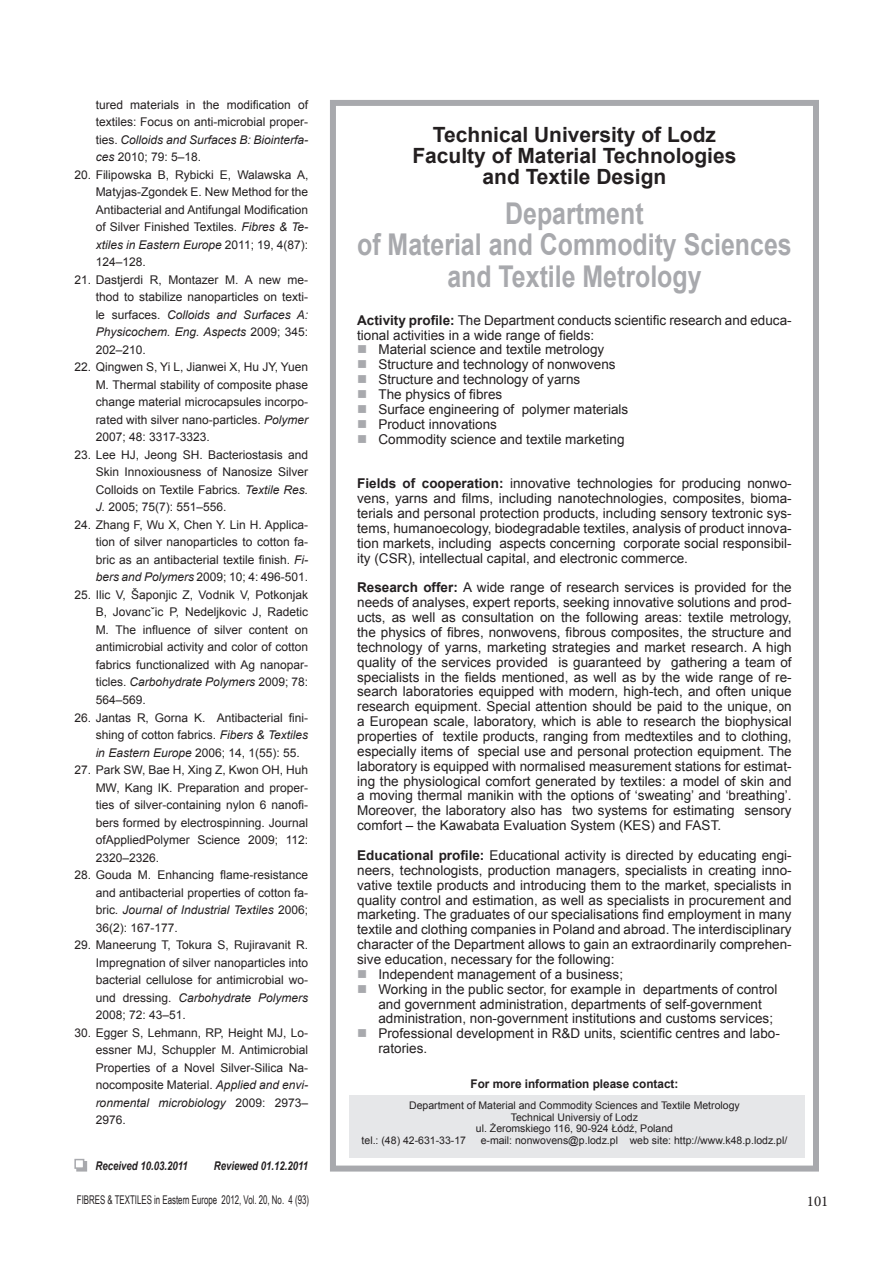
<style>
.page{position:relative;width:893px;height:1263px;background:#fff}
.page>*{position:absolute;margin:0;border:0;box-sizing:border-box;transform-origin:0 0}
.t1{font:700 30px/31.3px "Arial";color:#a8a9ad;text-align:center;scale:.83 1}
.t2{font:700 21px/20.9px "Arial";color:#231f20;text-align:center}
.t3{font:15px "Minion Pro";color:#231f20}
.t4{font:13.5px/14.9px "Arial";color:#231f20}
.t5{font:12px/17.5px "Arial";color:#231f20;text-align:justify}
.t6{font:12px "Arial Narrow";color:#231f20;scale:.8 1}
.t7{font:italic 700 12px "Arial";color:#231f20;scale:.8 1}
.t8{font:700 12px "Arial";color:#231f20}
.t9{font:10.5px "Arial";color:#231f20}
.s1{font-style:italic}
.s2{color:#241f20}
.s3{font-weight:700}
.s4{color:#a8a9ad}
</style>
<div class="page">
<div style="left:76px;top:1161px;width:11px;height:10px;background:#a8a9ad"></div>
<div style="left:74px;top:1159px;width:10px;height:10px;background:#fff;border:2px solid #a8a9ad"></div>
<div style="left:350px;top:1095px;width:455px;height:62px;background:#e6e7e9"></div>
<div style="left:330px;top:100px;width:489px;height:1071px;border:6px solid #a8a9ad"></div>
<p class="t5" style="left:96px;top:96px;width:214px">tured materials in the modification of textiles: Focus on anti-microbial proper&shy;ties. <span class="s1">Colloids and Surfaces B: Biointerfa&shy;ces</span> 2010; 79: 5–18.</p>
<p class="t5" style="left:96px;top:166px;width:214px;text-indent:-21px">20. Filipowska B, Rybicki E, Walawska A, Matyjas-Zgondek E. New Method for the Antibacterial and Antifungal Modification of Silver Finished Textiles. <span class="s1">Fibres &amp; Te&shy;xtiles in Eastern Europe</span> 2011; 19, 4(87):<br>124–128.</p>
<p class="t5" style="left:96px;top:271px;width:214px;text-indent:-21px">21. Dastjerdi R, Montazer M. A new me&shy;thod to stabilize nanoparticles on texti&shy;le surfaces. <span class="s1">Colloids and Surfaces A:<br>Physicochem. Eng. Aspects</span> 2009; 345:<br>202–210.</p>
<p class="t5" style="left:96px;top:358px;width:214px;text-indent:-21px">22. Qingwen S, Yi L, Jianwei X, Hu JY, Yuen M. Thermal stability of composite phase change material microcapsules incorpo&shy;rated with silver nano-particles. <span class="s1">Polymer </span>2007; 48: 3317-3323.</p>
<p class="t5" style="left:96px;top:446px;width:214px;text-indent:-21px">23. Lee HJ, Jeong SH. Bacteriostasis and Skin Innoxiousness of Nanosize Silver Colloids on Textile Fabrics<span class="s1">. Textile Res.<br>J.</span> 2005; 75(7): 551–556.</p>
<p class="t5" style="left:96px;top:516px;width:214px;text-indent:-21px">24. Zhang F, Wu X, Chen Y. Lin H. Applica&shy;tion of silver nanoparticles to cotton fa&shy;bric as an antibacterial textile finish. <span class="s1">Fi&shy;bers and Polymers</span> 2009; 10; 4: 496-501.</p>
<p class="t5" style="left:96px;top:586px;width:214px;text-indent:-21px">25. Ilic V, Šaponjic Z, Vodnik V, Potkonjak B, Jovancˇic P, Nedeljkovic J, Radetic M. The influence of silver content on antimicrobial activity and color of cotton fabrics functionalized with Ag nanopar&shy;ticles. <span class="s1">Carbohydrate Polymers</span> 2009; 78:<br>564–569.</p>
<p class="t5" style="left:96px;top:709px;width:214px;text-indent:-21px">26. Jantas R, Gorna K. Antibacterial fini&shy;shing of cotton fabrics. <span class="s1">Fibers &amp; Textiles in Eastern Europe</span> 2006; 14, 1(55): 55.</p>
<p class="t5" style="left:96px;top:761px;width:214px;text-indent:-21px">27. Park SW, Bae H, Xing Z, Kwon OH, Huh MW, Kang IK. Preparation and proper&shy;ties of silver-containing nylon 6 nanofi&shy;bers formed by electrospinning. <span class="s2">Journal ofAppliedPolymer Science 2009; 112:<br>2320–2326.</span></p>
<p class="t5" style="left:96px;top:866px;width:214px;text-indent:-21px">28. Gouda M. Enhancing flame-resistance and antibacterial properties of cotton fa&shy;bric<span class="s1">. Journal of Industrial Textiles</span> 2006; 36(2): 167-177.</p>
<p class="t5" style="left:96px;top:936px;width:214px;text-indent:-21px">29. Maneerung T, Tokura S, Rujiravanit R.<br>Impregnation of silver nanoparticles into bacterial cellulose for antimicrobial wo&shy;und dressing. <span class="s1">Carbohydrate Polymers </span>2008; 72: 43–51.</p>
<p class="t5" style="left:96px;top:1024px;width:214px;text-indent:-21px">30. Egger S, Lehmann, RP, Height MJ, Lo&shy;essner MJ, Schuppler M. Antimicrobial Properties of a Novel Silver-Silica Na&shy;nocomposite Material. <span class="s1">Applied and envi&shy;ronmental microbiology</span> 2009: 2973– 2976.</p>
<p class="t7" style="left:96px;top:1158px;width:117px">Received 10.03.2011</p>
<p class="t7" style="left:214px;top:1158px;width:120px">Reviewed 01.12.2011</p>
<h2 class="t2" style="left:412px;top:125px;width:326px">Technical University of Lodz<br>Faculty of Material Technologies and Textile Design</h2>
<h1 class="t1" style="left:357px;top:199px;width:525px">Department<br>of Material and Commodity Sciences and Textile Metrology</h1>
<p class="t4" style="left:357px;top:313px;width:436px"><span class="s3">Activity profile:</span> The Department conducts scientific research and educa&shy;tional activities in a wide range of fields:</p>
<p class="t4" style="left:357px;top:342px;width:249px"><span class="s4">■</span> Material science and textile metrology</p>
<p class="t4" style="left:357px;top:357px;width:260px"><span class="s4">■</span> Structure and technology of nonwovens</p>
<p class="t4" style="left:357px;top:372px;width:225px"><span class="s4">■</span> Structure and technology of yarns</p>
<p class="t4" style="left:357px;top:387px;width:147px"><span class="s4">■</span> The physics of fibres</p>
<p class="t4" style="left:357px;top:402px;width:273px"><span class="s4">■</span> Surface engineering of polymer materials</p>
<p class="t4" style="left:357px;top:417px;width:141px"><span class="s4">■</span> Product innovations</p>
<p class="t4" style="left:357px;top:432px;width:269px"><span class="s4">■</span> Commodity science and textile marketing</p>
<p class="t4" style="left:357px;top:476px;width:436px;text-align:justify"><span class="s3">Fields of cooperation:</span> innovative technologies for producing nonwo&shy;vens, yarns and films, including nanotechnologies, composites, bioma&shy;terials and personal protection products, including sensory textronic sys&shy;tems, humanoecology, biodegradable textiles, analysis of product innova&shy;tion markets, including aspects concerning corporate social responsibil&shy;ity (CSR), intellectual capital, and electronic commerce.</p>
<p class="t4" style="left:357px;top:580px;width:436px;text-align:justify"><span class="s3">Research offer:</span> A wide range of research services is provided for the needs of analyses, expert reports, seeking innovative solutions and prod&shy;ucts, as well as consultation on the following areas: textile metrology, the physics of fibres, nonwovens, fibrous composites, the structure and technology of yarns, marketing strategies and market research. A high quality of the services provided is guaranteed by gathering a team of specialists in the fields mentioned, as well as by the wide range of re&shy;search laboratories equipped with modern, high-tech, and often unique research equipment. Special attention should be paid to the unique, on a European scale, laboratory, which is able to research the biophysical properties of textile products, ranging from medtextiles and to clothing, especially items of special use and personal protection equipment. The laboratory is equipped with normalised measurement stations for estimat&shy;ing the physiological comfort generated by textiles: a model of skin and a moving thermal manikin with the options of ‘sweating’ and ‘breathing’.<br>Moreover, the laboratory also has two systems for estimating sensory comfort – the Kawabata Evaluation System (KES) and FAST.</p>
<p class="t4" style="left:357px;top:848px;width:436px;text-align:justify"><span class="s3">Educational profile:</span> Educational activity is directed by educating engi&shy;neers, technologists, production managers, specialists in creating inno&shy;vative textile products and introducing them to the market, specialists in quality control and estimation, as well as specialists in procurement and marketing. The graduates of our specialisations find employment in many textile and clothing companies in Poland and abroad. The interdisciplinary character of the Department allows to gain an extraordinarily comprehen&shy;sive education, necessary for the following:</p>
<p class="t4" style="left:357px;top:967px;width:267px"><span class="s4">■</span> Independent management of a business;</p>
<p class="t4" style="left:378px;top:982px;width:400px;text-indent:-21px"><span class="s4">■</span> Working in the public sector, for example in departments of control and government administration, departments of self-government administration, non-government institutions and customs services;</p>
<p class="t4" style="left:378px;top:1026px;width:403px;text-indent:-21px"><span class="s4">■</span> Professional development in R&amp;D units, scientific centres and labo&shy;ratories.</p>
<p class="t8" style="left:471px;top:1076px;width:209px">For more information please contact:</p>
<p class="t9" style="left:409px;top:1098px;width:332px">Department of Material and Commodity Sciences and Textile Metrology</p>
<p class="t9" style="left:511px;top:1110px;width:129px">Technical Universiy of Lodz</p>
<p class="t9" style="left:476px;top:1122px;width:199px">ul. Żeromskiego 116, 90-924 Łódź, Poland</p>
<p class="t9" style="left:362px;top:1134px;width:106px">tel.: (48) 42-631-33-17</p>
<p class="t9" style="left:481px;top:1134px;width:308px">e-mail: nonwovens@p.lodz.pl web site: http://www.k48.p.lodz.pl/</p>
<p class="t6" style="left:77px;top:1191px;width:292px">FIBRES &amp; TEXTILES in Eastern Europe 2012, Vol. 20, No. 4 (93)</p>
<p class="t3" style="left:807px;top:1191px;width:23px">101</p>
</div>
